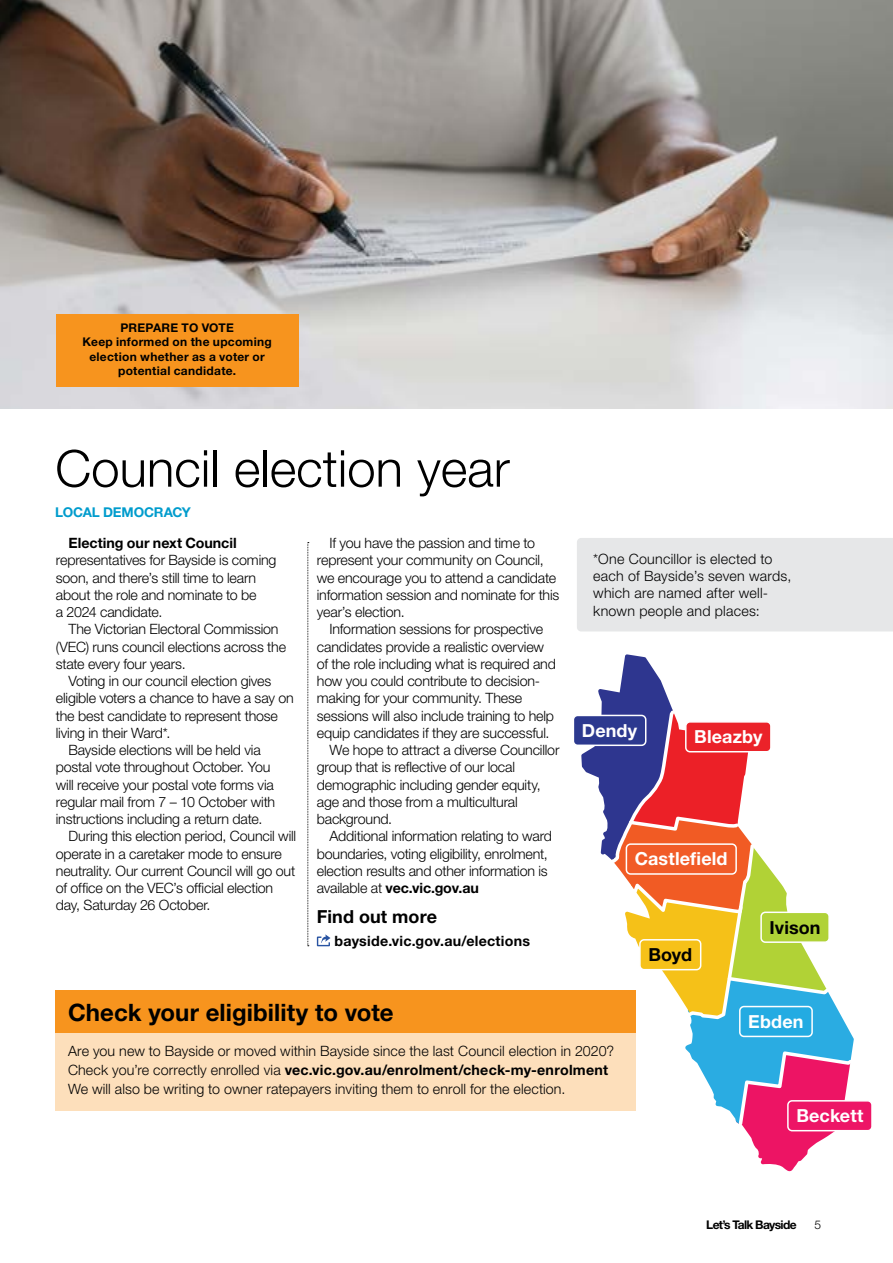
<style>
.page{position:relative;width:893px;height:1263px;background:#fff}
.page>*{position:absolute;margin:0;border:0;box-sizing:border-box;transform-origin:0 0}
.H1_Article_title{font:300 51px "Helvetica Neue LT Std";color:#000}
.Get_Involved_Orange__H3{font:700 24px "Helvetica Neue LT Std";letter-spacing:.005em;color:#000}
.Body_Copy_Plus_indent{font:700 18px "Helvetica Neue LT Std";letter-spacing:.005em;color:#fff}
.Find_out_More__H3{font:700 18px "Helvetica Neue LT Std";letter-spacing:.005em;color:#000}
.Body_Copy_Plus_indent-2{font:700 18px "Helvetica Neue LT Std";color:#000}
.Body_Copy_Plus_indent-3{font:300 14.25px/17.2px "Helvetica Neue LT Std";letter-spacing:-.01em;color:#000}
.Body_Copy{font:300 14.25px/18.8px "Helvetica Neue LT Std";letter-spacing:.005em;color:#000}
.Body_Copy_Plus_indent-4{font:300 14.25px/17.2px "Helvetica Neue LT Std";letter-spacing:.02em;color:#000}
.Body_Copy-2{font:700 14.25px "Helvetica Neue LT Std";letter-spacing:.015em;color:#000}
.H2_Article_sub-head_genre{font:700 13.5px "Helvetica Neue LT Std";letter-spacing:-.015em;color:#009ccd}
.Body_Copy-3{font:700 12px/14.4px "Helvetica Neue LT Std";letter-spacing:.02em;color:#000;text-align:center}
.Body_Copy-4{font:700 12px "Helvetica Neue LT Std";letter-spacing:-.055em;color:#000}
.t1{font:300 12px "Helvetica Neue LT Std";color:#000}
.s1{font-weight:700}
</style>
<div class="page">
<div style="left:577px;top:538px;width:316px;height:93px;background:#e6e7e8"></div>
<img style="left:0;top:0;width:893px;height:409px">
<svg style="left:317px;top:934px;width:13px;height:12px"></svg>
<svg style="left:307px;top:542px;width:2px;height:404px"></svg>
<div style="left:56px;top:315px;width:243px;height:29px;background:#f7941e"></div>
<div style="left:56px;top:329px;width:243px;height:58px;background:#f7941e"></div>
<div style="left:55px;top:991px;width:580px;height:45px;background:#f7941e"></div>
<div style="left:55px;top:1033px;width:580px;height:78px;background:#fddfbb"></div>
<svg style="left:581px;top:654px;width:273px;height:517px"></svg>
<div style="left:788px;top:1101px;width:84px;height:30px;background:#ed1566;border-radius:4px"></div>
<div style="left:787px;top:1100px;width:86px;height:31px;border:2px solid #fff;border-radius:4px"></div>
<div style="left:686px;top:722px;width:85px;height:30px;background:#eb2229;border-radius:4px"></div>
<div style="left:685px;top:721px;width:87px;height:31px;border:2px solid #fff;border-radius:4px"></div>
<div style="left:640px;top:940px;width:61px;height:30px;background:#f6c119;border-radius:4px"></div>
<div style="left:639px;top:939px;width:62px;height:31px;border:2px solid #fff;border-radius:4px"></div>
<div style="left:626px;top:844px;width:110px;height:30px;background:#f15b27;border-radius:4px"></div>
<div style="left:626px;top:843px;width:111px;height:32px;border:2px solid #fff;border-radius:4px"></div>
<div style="left:573px;top:715px;width:73px;height:30px;background:#2c398f;border-radius:4px"></div>
<div style="left:573px;top:715px;width:73px;height:31px;border:2px solid #fff;border-radius:4px"></div>
<div style="left:740px;top:1006px;width:72px;height:30px;background:#23abe2;border-radius:4px"></div>
<div style="left:739px;top:1006px;width:74px;height:31px;border:2px solid #fff;border-radius:4px"></div>
<div style="left:761px;top:912px;width:68px;height:30px;background:#b0d237;border-radius:4px"></div>
<div style="left:760px;top:911px;width:70px;height:32px;border:2px solid #fff;border-radius:4px"></div>
<p class="Body_Copy-3" style="left:120px;top:320px;width:115px">PREPARE TO VOTE</p>
<p class="Body_Copy-3" style="left:83px;top:335px;width:191px">Keep informed on the upcoming election whether as a voter or potential candidate.</p>
<h2 class="H1_Article_title" style="left:55px;top:437px;width:456px">Council election year</h2>
<h3 class="H2_Article_sub-head_genre" style="left:55px;top:503px;width:137px">LOCAL DEMOCRACY</h3>
<p class="Body_Copy_Plus_indent-3" style="left:56px;top:534px;width:222px;text-indent:13px"><span class="s1">Electing our next Council </span>representatives for Bayside is coming soon, and there’s still time to learn about the role and nominate to be<br>a 2024 candidate.</p>
<p class="Body_Copy_Plus_indent-3" style="left:56px;top:620px;width:232px;text-indent:13px">The Victorian Electoral Commission (VEC) runs council elections across the state every four years.</p>
<p class="Body_Copy_Plus_indent-3" style="left:56px;top:672px;width:239px;text-indent:13px">Voting in our council election gives eligible voters a chance to have a say on the best candidate to represent those living in their Ward*.</p>
<p class="Body_Copy_Plus_indent-3" style="left:56px;top:741px;width:221px;text-indent:13px">Bayside elections will be held via postal vote throughout October. You will receive your postal vote forms via regular mail from 7 – 10 October with instructions including a return date.</p>
<p class="Body_Copy_Plus_indent-3" style="left:56px;top:827px;width:242px;text-indent:13px">During this election period, Council will operate in a caretaker mode to ensure neutrality. Our current Council will go out of office on the VEC’s official election day, Saturday 26 October.</p>
<p class="Body_Copy_Plus_indent-3" style="left:317px;top:534px;width:244px;text-indent:13px">If you have the passion and time to represent your community on Council, we encourage you to attend a candidate information session and nominate for this year’s election.</p>
<p class="Body_Copy_Plus_indent-3" style="left:317px;top:620px;width:241px;text-indent:13px">Information sessions for prospective candidates provide a realistic overview of the role including what is required and how you could contribute to decision&shy;making for your community. These sessions will also include training to help equip candidates if they are successful.</p>
<p class="Body_Copy_Plus_indent-3" style="left:317px;top:741px;width:244px;text-indent:13px">We hope to attract a diverse Councillor group that is reflective of our local demographic including gender equity, age and those from a multicultural background.</p>
<p class="Body_Copy_Plus_indent-3" style="left:317px;top:827px;width:237px;text-indent:13px">Additional information relating to ward boundaries, voting eligibility, enrolment, election results and other information is available at <span class="s1">vec.vic.gov.au</span></p>
<h3 class="Find_out_More__H3" style="left:317px;top:905px;width:122px">Find out more</h3>
<p class="Body_Copy-2" style="left:334px;top:932px;width:197px">bayside.vic.gov.au/elections</p>
<p class="Body_Copy_Plus_indent-4" style="left:593px;top:550px;width:200px">*One Councillor is elected to each of Bayside’s seven wards, which are named after well&shy;known people and places:</p>
<p class="Body_Copy_Plus_indent" style="left:582px;top:719px;width:57px">Dendy</p>
<p class="Body_Copy_Plus_indent" style="left:694px;top:726px;width:70px">Bleazby</p>
<p class="Body_Copy_Plus_indent" style="left:635px;top:848px;width:94px">Castlefield</p>
<p class="Body_Copy_Plus_indent-2" style="left:648px;top:943px;width:45px">Boyd</p>
<p class="Body_Copy_Plus_indent-2" style="left:770px;top:916px;width:52px">Ivison</p>
<h3 class="Get_Involved_Orange__H3" style="left:68px;top:997px;width:327px">Check your eligibility to vote</h3>
<p class="Body_Copy" style="left:68px;top:1042px;width:548px">Are you new to Bayside or moved within Bayside since the last Council election in 2020?<br>Check you’re correctly enrolled via <span class="s1">vec.vic.gov.au/enrolment/check-my-enrolment<br></span>We will also be writing to owner ratepayers inviting them to enroll for the election.</p>
<p class="Body_Copy_Plus_indent" style="left:748px;top:1010px;width:57px">Ebden</p>
<p class="Body_Copy_Plus_indent" style="left:796px;top:1104px;width:69px">Beckett</p>
<p class="Body_Copy-4" style="left:706px;top:1217px;width:92px">Let’s Talk Bayside</p>
<p class="t1" style="left:815px;top:1217px;width:8px">5</p>
</div>
